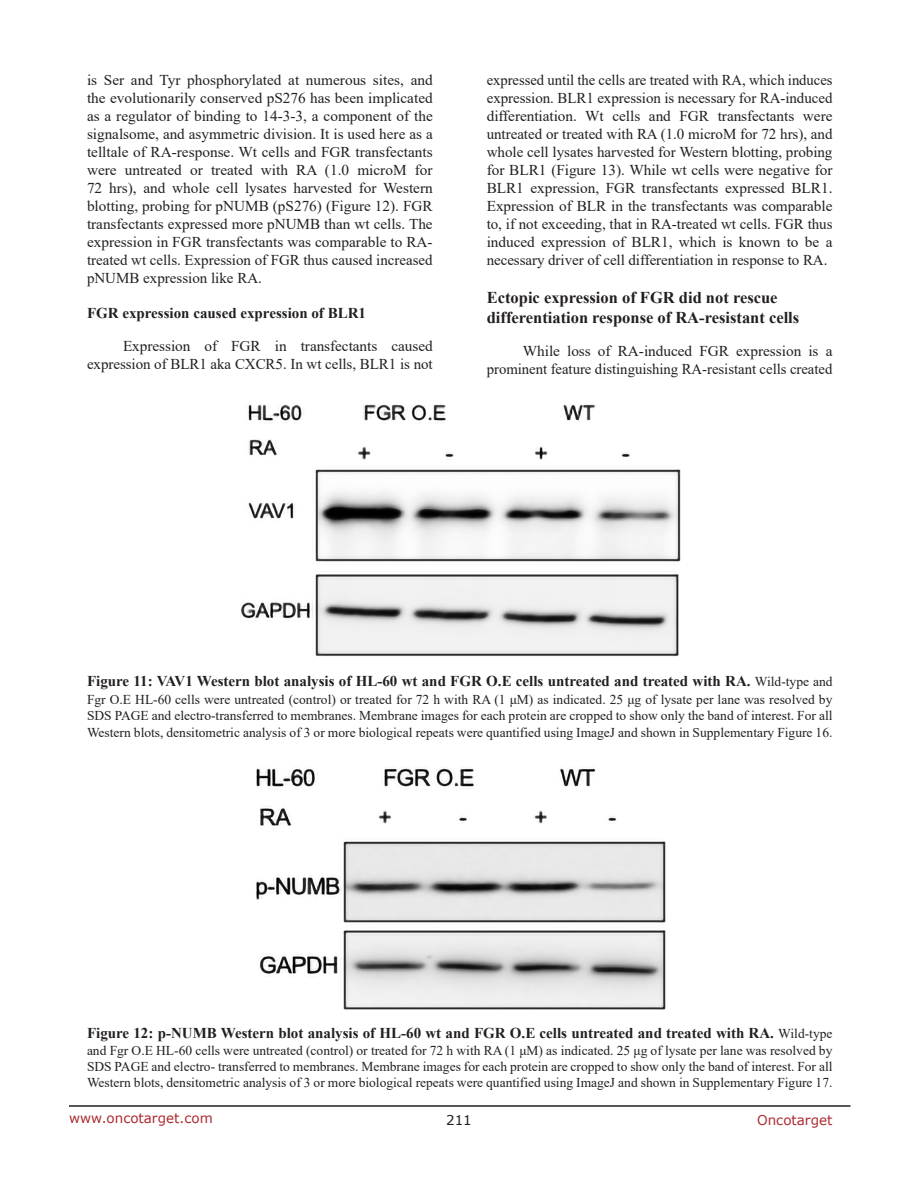
<style>
.page{position:relative;width:918px;height:1188px;background:#fff}
.page>*{position:absolute;margin:0;border:0;box-sizing:border-box;transform-origin:0 0}
.SubHeading_middle{font:700 16.5px/19.8px "Times New Roman";color:#231f20}
.BodyText{font:15px/18px "Times New Roman";color:#231f20;text-align:justify}
.FigureText{font:700 15px "Times New Roman";color:#231f20}
.SubSubHeading{font:700 15px "Times New Roman";color:#231f20}
.FigureText-2{font:13.5px/16.2px "Times New Roman";color:#231f20;text-align:justify}
.t1{font:13.5px "Verdana";color:#ac2b31}
.t2{font:13.5px "Verdana";color:#231f20}
.s1{font-weight:400;font-size:13.5px}
</style>
<div class="page">
<hr style="left:69px;top:1105px;width:781px;height:2px;background:#231f20">
<img style="left:241px;top:404px;width:440px;height:253px">
<img style="left:256px;top:768px;width:410px;height:242px">
<p class="BodyText" style="left:87px;top:71px;width:347px">is Ser and Tyr phosphorylated at numerous sites, and the evolutionarily conserved pS276 has been implicated as a regulator of binding to 14-3-3, a component of the signalsome, and asymmetric division. It is used here as a telltale of RA-response. Wt cells and FGR transfectants were untreated or treated with RA (1.0 microM for 72 hrs), and whole cell lysates harvested for Western blotting, probing for pNUMB (pS276) (Figure 12). FGR transfectants expressed more pNUMB than wt cells. The expression in FGR transfectants was comparable to RA&shy;treated wt cells. Expression of FGR thus caused increased pNUMB expression like RA.</p>
<p class="SubSubHeading" style="left:87px;top:302px;width:281px">FGR expression caused expression of BLR1</p>
<p class="BodyText" style="left:87px;top:336px;width:347px;text-align:right">Expression of FGR in transfectants caused expression of BLR1 aka CXCR5. In wt cells, BLR1 is not</p>
<p class="BodyText" style="left:487px;top:71px;width:347px">expressed until the cells are treated with RA, which induces expression. BLR1 expression is necessary for RA-induced differentiation. Wt cells and FGR transfectants were untreated or treated with RA (1.0 microM for 72 hrs), and whole cell lysates harvested for Western blotting, probing for BLR1 (Figure 13). While wt cells were negative for BLR1 expression, FGR transfectants expressed BLR1.<br>Expression of BLR in the transfectants was comparable to, if not exceeding, that in RA-treated wt cells. FGR thus induced expression of BLR1, which is known to be a necessary driver of cell differentiation in response to RA.</p>
<p class="SubHeading_middle" style="left:487px;top:287px;width:314px">Ectopic expression of FGR did not rescue differentiation response of RA-resistant cells</p>
<p class="BodyText" style="left:487px;top:342px;width:347px;text-align:right">While loss of RA-induced FGR expression is a prominent feature distinguishing RA-resistant cells created</p>
<p class="FigureText" style="left:87px;top:670px;width:747px">Figure 11: VAV1 Western blot analysis of HL-60 wt and FGR O.E cells untreated and treated with RA. <span class="s1">Wild-type and</span></p>
<p class="FigureText-2" style="left:87px;top:691px;width:747px">Fgr O.E HL-60 cells were untreated (control) or treated for 72 h with RA (1 μM) as indicated. 25 μg of lysate per lane was resolved by SDS PAGE and electro-transferred to membranes. Membrane images for each protein are cropped to show only the band of interest. For all Western blots, densitometric analysis of 3 or more biological repeats were quantified using ImageJ and shown in Supplementary Figure 16.</p>
<p class="FigureText" style="left:87px;top:1023px;width:747px">Figure 12: p-NUMB Western blot analysis of HL-60 wt and FGR O.E cells untreated and treated with RA. <span class="s1">Wild-type</span></p>
<p class="FigureText-2" style="left:87px;top:1042px;width:747px">and Fgr O.E HL-60 cells were untreated (control) or treated for 72 h with RA (1 μM) as indicated. 25 μg of lysate per lane was resolved by SDS PAGE and electro- transferred to membranes. Membrane images for each protein are cropped to show only the band of interest. For all Western blots, densitometric analysis of 3 or more biological repeats were quantified using ImageJ and shown in Supplementary Figure 17.</p>
<p class="t1" style="left:69px;top:1109px;width:145px">www.oncotarget.com</p>
<p class="t2" style="left:446px;top:1111px;width:27px">211</p>
<p class="t1" style="left:757px;top:1111px;width:77px">Oncotarget</p>
</div>
